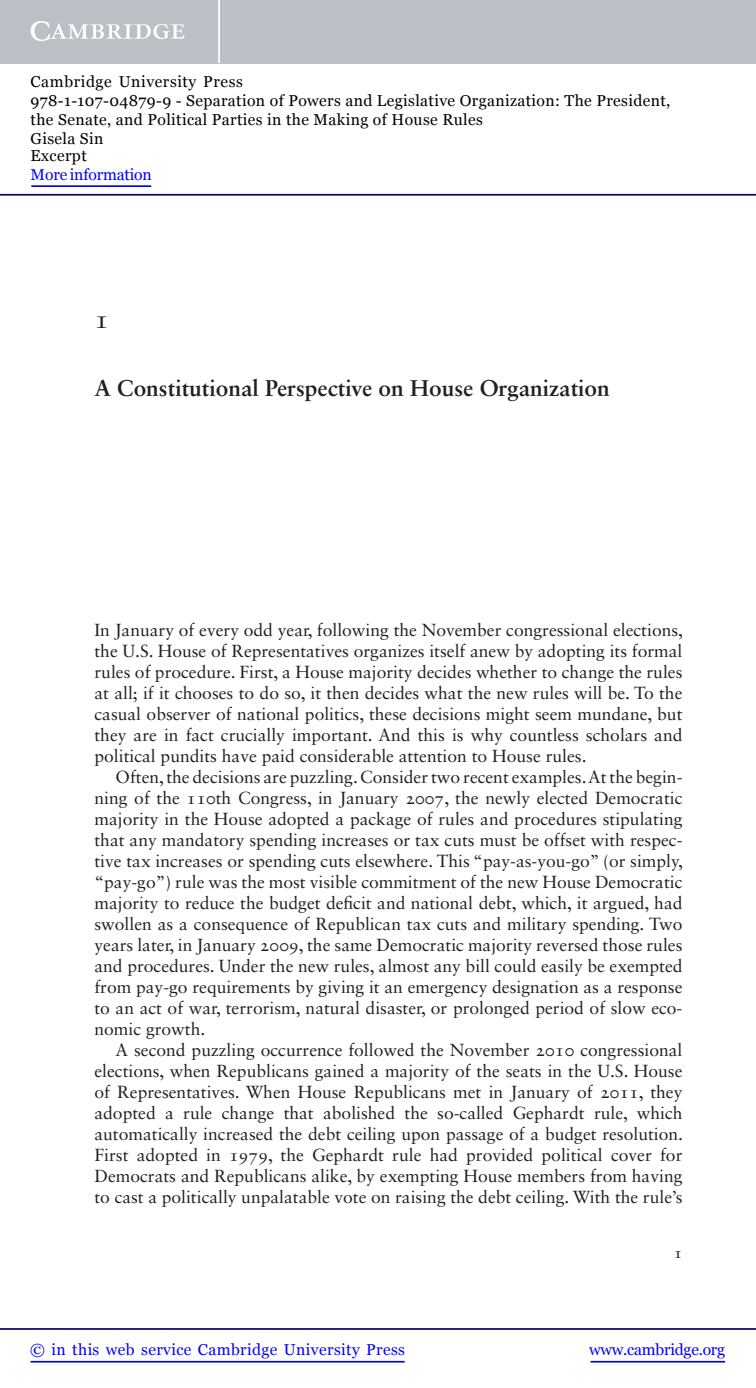
<style>
.page{position:relative;width:756px;height:1388px;background:#fff}
.page>*{position:absolute;margin:0;border:0;box-sizing:border-box;transform-origin:0 0}
.t1{font:26.25px "Sabon LT Std";color:#231f20}
.t2{font:700 22.75px "Sabon LT Std";color:#231f20}
.t3{font:17.5px/21px "Sabon LT Std";color:#231f20;text-align:justify}
.t4{font:15.75px/18.6px "Georgia";letter-spacing:.025em;color:#000}
.t5{font:15.75px "Georgia";letter-spacing:.025em;color:#00f}
.t6{font:15.75px "Georgia";letter-spacing:-.015em;color:#00f}
.t7{font:15.75px "Georgia";letter-spacing:-.01em;color:#00f}
.t8{font:15.75px "Sabon LT Std";color:#231f20}
</style>
<div class="page">
<hr style="left:591px;top:1361px;width:134px;height:1px;background:#00f">
<hr style="left:0;top:1328px;width:756px;height:2px;background:#150666">
<hr style="left:31px;top:1361px;width:374px;height:1px;background:#00f">
<div style="left:0;top:0;width:756px;height:63px;background:#bac0c6"></div>
<svg style="left:31px;top:21px;width:154px;height:20px"></svg>
<hr style="left:218px;top:0;width:2px;height:63px;background:#fff">
<hr style="left:0;top:194px;width:756px;height:2px;background:#150666">
<hr style="left:31px;top:185px;width:120px;height:2px;background:#00f">
<p class="t4" style="left:31px;top:73px;width:641px">Cambridge University Press<br>978-1-107-04879-9 - Separation of Powers and Legislative Organization: The President, the Senate, and Political Parties in the Making of House Rules<br>Gisela Sin<br>Excerpt</p>
<p class="t7" style="left:31px;top:165px;width:123px">More information</p>
<h1 class="t1" style="left:94px;top:308px;width:16px">1</h1>
<h2 class="t2" style="left:94px;top:379px;width:517px">A Constitutional Perspective on House Organization</h2>
<p class="t3" style="left:94px;top:621px;width:590px">In January of every odd year, following the November congressional elections, the U.S. House of Representatives organizes itself anew by adopting its formal rules of procedure. First, a House majority decides whether to change the rules at all; if it chooses to do so, it then decides what the new rules will be. To the casual observer of national politics, these decisions might seem mundane, but they are in fact crucially important. And this is why countless scholars and political pundits have paid considerable attention to House rules.</p>
<p class="t3" style="left:94px;top:768px;width:590px;text-indent:21px">Often, the decisions are puzzling. Consider two recent examples. At the begin&shy;ning of the 110th Congress, in January 2007, the newly elected Democratic majority in the House adopted a package of rules and procedures stipulating that any mandatory spending increases or tax cuts must be offset with respec&shy;tive tax increases or spending cuts elsewhere. This “pay-as-you-go ” (or simply, “pay-go”) rule was the most visible commitment of the new House Democratic majority to reduce the budget deficit and national debt, which, it argued, had swollen as a consequence of Republican tax cuts and military spending. Two years later, in January 2009, the same Democratic majority reversed those rules and procedures. Under the new rules, almost any bill could easily be exempted from pay-go requirements by giving it an emergency designation as a response to an act of war, terrorism, natural disaster, or prolonged period of slow eco&shy;nomic growth.</p>
<p class="t3" style="left:94px;top:1041px;width:590px;text-indent:21px">A second puzzling occurrence followed the November 2010 congressional elections, when Republicans gained a majority of the seats in the U.S. House of Representatives. When House Republicans met in January of 2011, they adopted a rule change that abolished the so-called Gephardt rule , which automatically increased the debt ceiling upon passage of a budget resolution.<br>First adopted in 1979, the Gephardt rule had provided political cover for Democrats and Republicans alike, by exempting House members from having to cast a politically unpalatable vote on raising the debt ceiling. With the rule’s</p>
<p class="t8" style="left:674px;top:1246px;width:10px">1</p>
<p class="t5" style="left:30px;top:1339px;width:376px">© in this web service Cambridge University Press</p>
<p class="t6" style="left:589px;top:1339px;width:137px">www.cambridge.org</p>
</div>
